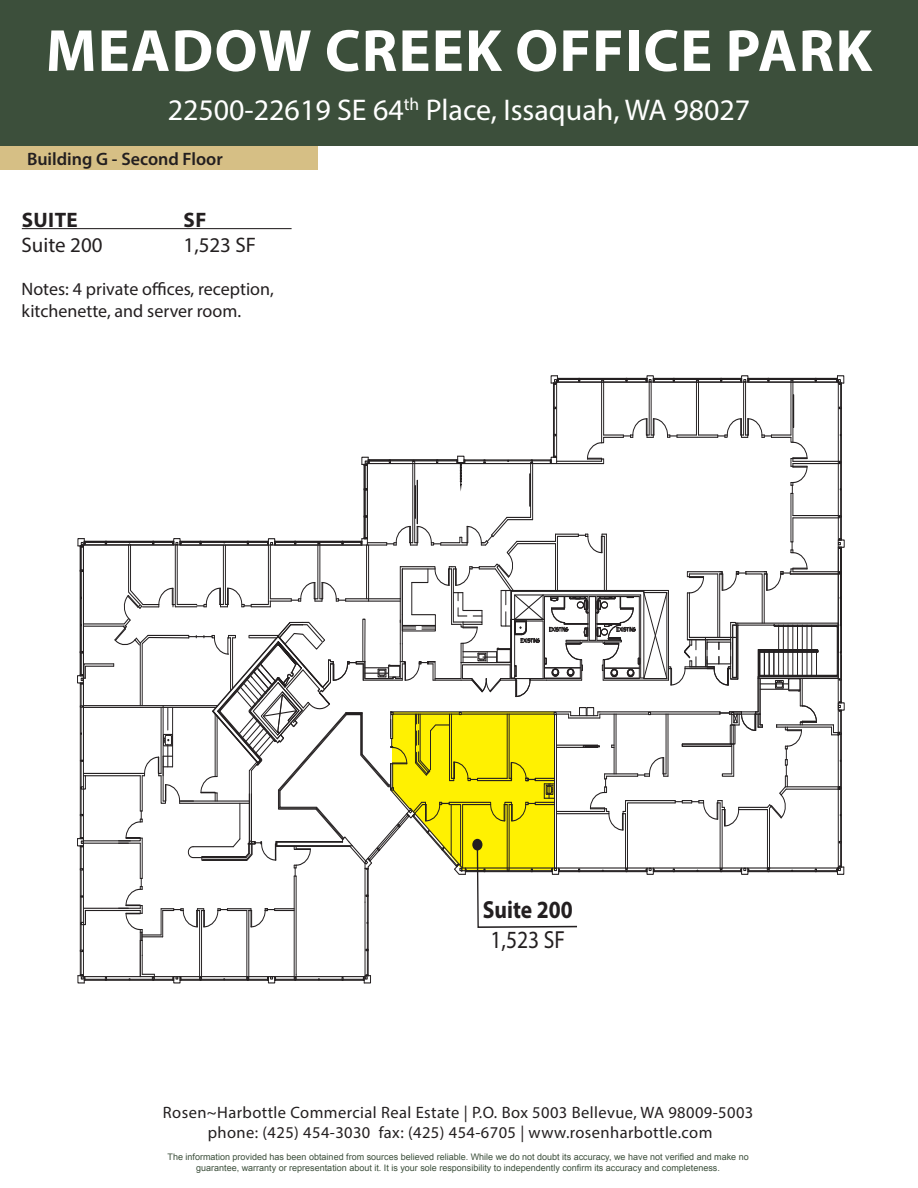
<style>
.page{position:relative;width:918px;height:1188px;background:#fff}
.page>*{position:absolute;margin:0;border:0;box-sizing:border-box;transform-origin:0 0}
.t1{font:700 60px "Myriad Pro";letter-spacing:.02em;color:#fff}
.t2{font:30px "Myriad Pro";color:#fff}
.t3{font:700 24.75px/29.7px "Myriad Pro";color:#231f20;text-align:center;scale:.87 1}
.t4{font:21px "Myriad Pro";color:#231f20}
.t5{font:700 21px "Myriad Pro";letter-spacing:.02em;color:#231f20}
.t6{font:18px/21.6px "Myriad Pro";color:#231f20}
.t7{font:600 18px "Myriad Pro";color:#231f20}
.t8{font:16.5px/19.8px "Myriad Pro";letter-spacing:.025em;color:#231f20;text-align:center}
.t9{font:9px/10.8px "Arial";color:#3c4f3b;text-align:center}
.s1{font-weight:400}
</style>
<div class="page">
<div style="left:0;top:0;width:918px;height:146px;background:#3c4f3b"></div>
<div style="left:0;top:146px;width:318px;height:24px;background:#d6bf85"></div>
<hr style="left:22px;top:228px;width:270px;height:1px;background:#231f20">
<svg style="left:77px;top:375px;width:768px;height:609px"></svg>
<h1 class="t1" style="left:46px;top:12px;width:828px">MEADOW CREEK OFFICE PARK</h1>
<h2 class="t2" style="left:168px;top:92px;width:584px">22500-22619 SE 64<sup>th</sup> Place, Issaquah, WA 98027</h2>
<p class="t7" style="left:27px;top:147px;width:197px">Building G - Second Floor</p>
<p class="t5" style="left:22px;top:206px;width:58px">SUITE</p>
<p class="t5" style="left:184px;top:206px;width:24px">SF</p>
<p class="t4" style="left:22px;top:232px;width:82px">Suite 200</p>
<p class="t4" style="left:184px;top:232px;width:74px">1,523 SF</p>
<p class="t6" style="left:22px;top:278px;width:254px">Notes: 4 private offices, reception, kitchenette, and server room.</p>
<p class="t3" style="left:483px;top:894px;width:105px">Suite 200<br><span class="s1">1,523 SF</span></p>
<h3 class="t8" style="left:163px;top:1102px;width:592px">Rosen~Harbottle Commercial Real Estate | P.O. Box 5003 Bellevue, WA 98009-5003 phone: (425) 454-3030 fax: (425) 454-6705 | www.rosenharbottle.com</h3>
<p class="t9" style="left:168px;top:1152px;width:583px">The information provided has been obtained from sources believed reliable. While we do not doubt its accuracy, we have not verified and make no guarantee, warranty or representation about it. It is your sole responsibility to independently confirm its accuracy and completeness.</p>
</div>
